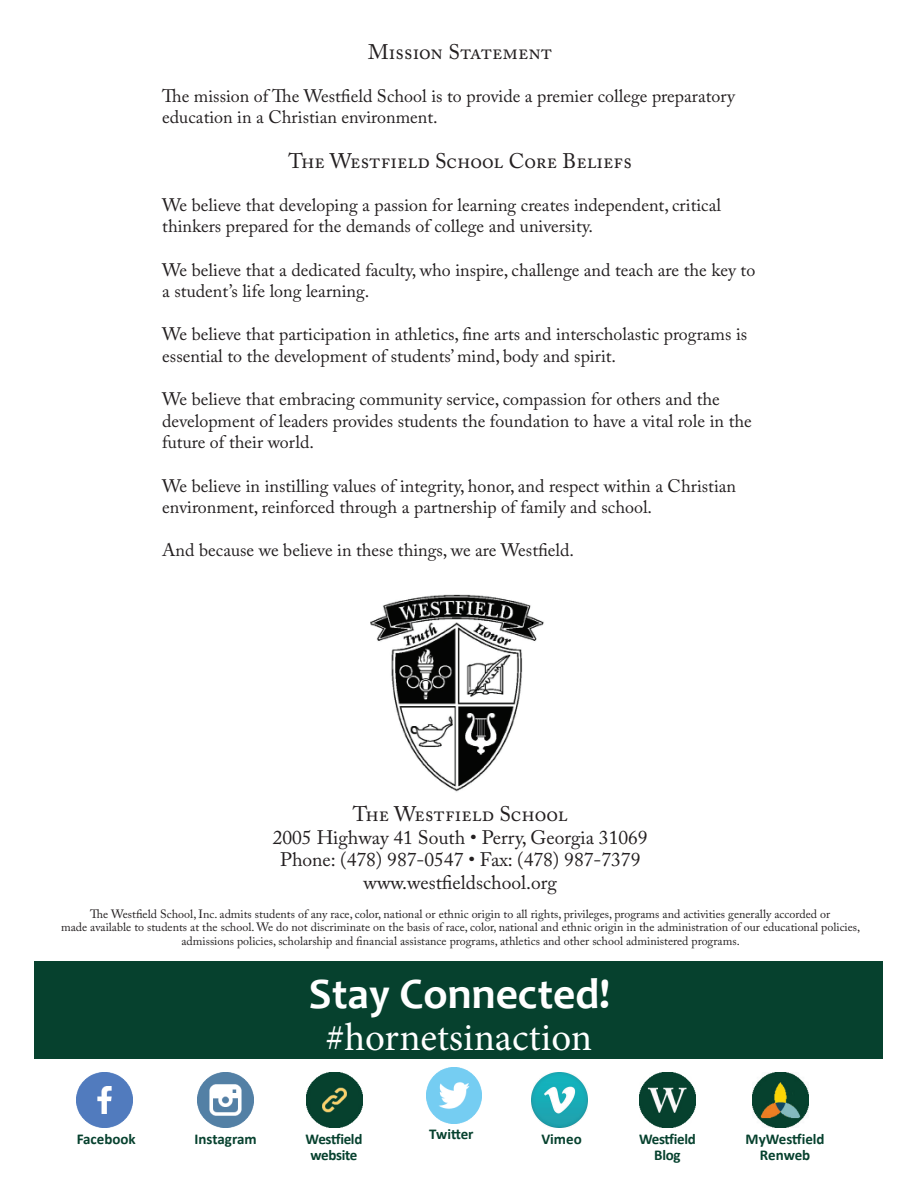
<style>
.page{position:relative;width:918px;height:1188px;background:#fff}
.page>*{position:absolute;margin:0;border:0;box-sizing:border-box;transform-origin:0 0}
.t1{font:700 43.5px "Candara";color:#fff}
.t2{font:39px "Minion Pro";color:#fff}
.t3{font:21px "Adobe Caslon Pro";color:#231f20}
.t4{font:19.5px/22.5px "Adobe Caslon Pro";color:#231f20;text-align:center}
.t5{font:18px/21.6px "Adobe Caslon Pro";color:#231f20}
.t6{font:700 15px/16.5px "Calibri";letter-spacing:-.01em;color:#06412e;text-align:center}
.t7{font:12px/13.5px "Adobe Caslon Pro";color:#231f20;text-align:center}
</style>
<div class="page">
<img style="left:370px;top:594px;width:174px;height:198px">
<img style="left:77px;top:1072px;width:56px;height:56px">
<img style="left:198px;top:1072px;width:56px;height:56px">
<img style="left:306px;top:1072px;width:56px;height:56px">
<img style="left:426px;top:1068px;width:56px;height:56px">
<img style="left:753px;top:1072px;width:56px;height:56px">
<img style="left:531px;top:1072px;width:56px;height:56px">
<img style="left:639px;top:1072px;width:56px;height:56px">
<div style="left:35px;top:962px;width:848px;height:97px;background:#06412e"></div>
<p class="t3" style="left:368px;top:39px;width:185px">Mission Statement</p>
<p class="t5" style="left:162px;top:85px;width:574px">The mission of The Westfield School is to provide a premier college preparatory education in a Christian environment.</p>
<p class="t3" style="left:288px;top:148px;width:345px">The Westfield School Core Beliefs</p>
<p class="t5" style="left:162px;top:194px;width:560px">We believe that developing a passion for learning creates independent, critical thinkers prepared for the demands of college and university.</p>
<p class="t5" style="left:162px;top:259px;width:595px">We believe that a dedicated faculty, who inspire, challenge and teach are the key to a student’s life long learning.</p>
<p class="t5" style="left:162px;top:323px;width:587px">We believe that participation in athletics, fine arts and interscholastic programs is essential to the development of students’ mind, body and spirit.</p>
<p class="t5" style="left:162px;top:388px;width:591px">We believe that embracing community service, compassion for others and the development of leaders provides students the foundation to have a vital role in the future of their world.</p>
<p class="t5" style="left:162px;top:475px;width:575px">We believe in instilling values of integrity, honor, and respect within a Christian environment, reinforced through a partnership of family and school.</p>
<p class="t5" style="left:162px;top:539px;width:413px">And because we believe in these things, we are Westfield.</p>
<p class="t3" style="left:353px;top:802px;width:216px">The Westfield School</p>
<p class="t4" style="left:273px;top:826px;width:377px">2005 Highway 41 South • Perry, Georgia 31069<br>Phone: (478) 987-0547 • Fax: (478) 987-7379 www.westfieldschool.org</p>
<p class="t7" style="left:61px;top:907px;width:801px">The Westfield School, Inc. admits students of any race, color, national or ethnic origin to all rights, privileges, programs and activities generally accorded or<br>made available to students at the school. We do not discriminate on the basis of race, color, national and ethnic origin in the administration of our educational policies, admissions policies, scholarship and financial assistance programs, athletics and other school administered programs.</p>
<h1 class="t1" style="left:309px;top:966px;width:303px">Stay Connected!</h1>
<h2 class="t2" style="left:326px;top:1011px;width:268px">#hornetsinaction</h2>
<p class="t6" style="left:77px;top:1130px;width:61px">Facebook</p>
<p class="t6" style="left:195px;top:1130px;width:64px">Instagram</p>
<p class="t6" style="left:306px;top:1130px;width:58px">Westfield website</p>
<p class="t6" style="left:429px;top:1126px;width:46px">Twitter</p>
<p class="t6" style="left:746px;top:1130px;width:81px">MyWestfield<br>Renweb</p>
<p class="t6" style="left:541px;top:1130px;width:42px">Vimeo</p>
<p class="t6" style="left:639px;top:1130px;width:58px">Westfield<br>Blog</p>
</div>
